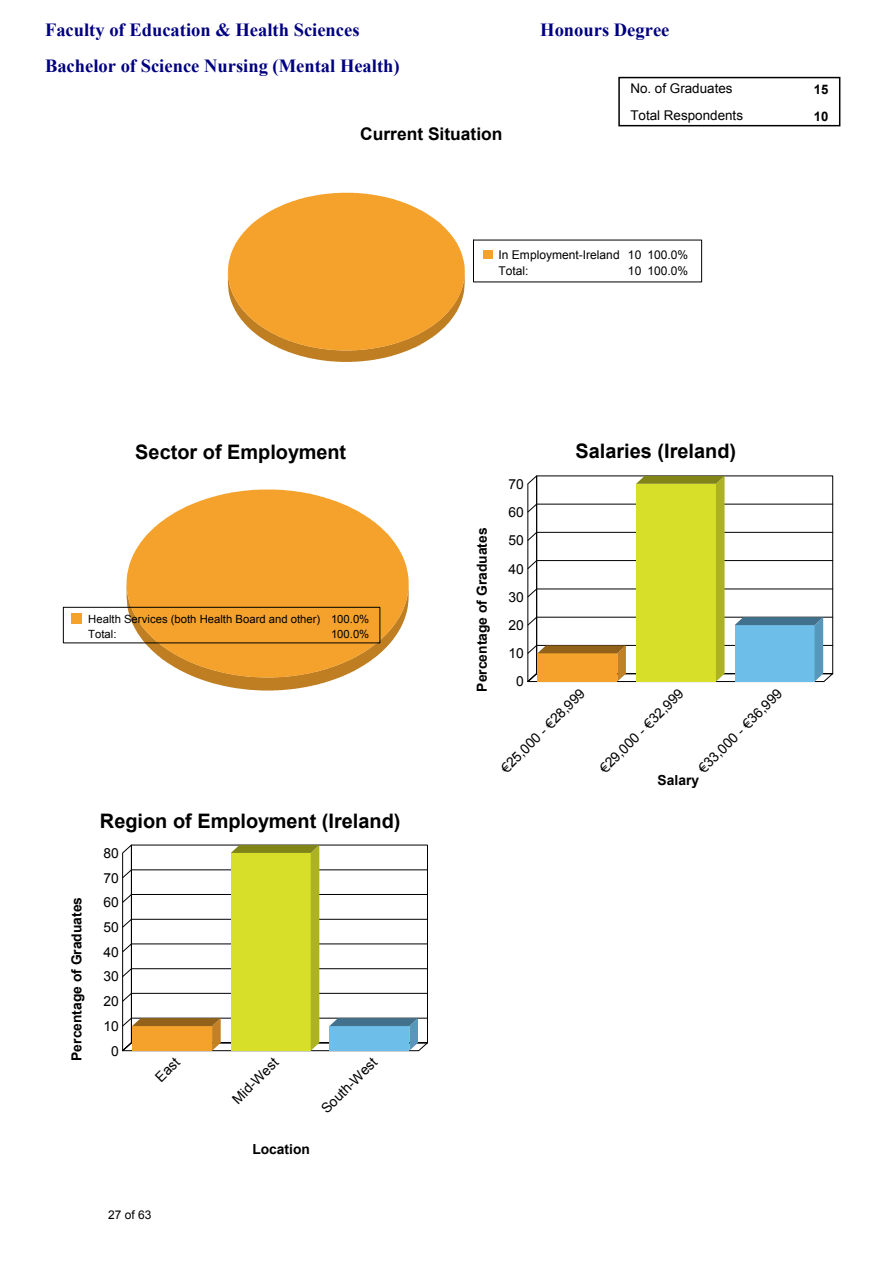
<style>
.page{position:relative;width:893px;height:1262px;background:#fff}
.page>*{position:absolute;margin:0;border:0;box-sizing:border-box;transform-origin:0 0}
.t1{font:700 19.95px "Arial";color:#000}
.t2{font:700 18.6px "Times New Roman";color:#000080}
.t3{font:700 17.4px "Arial";color:#000}
.t4{font:13.8px "Arial";color:#000}
.t5{font:700 13.8px "Arial";color:#000}
.t6{font:13.35px/27px "Arial";color:#000}
.t7{font:700 13.2px/27px "Arial";color:#000}
.t8{font:12px/16px "Arial";color:#000}
.t9{font:11.25px/15.6px "Arial";color:#000}
</style>
<div class="page">
<svg style="left:228px;top:193px;width:237px;height:169px"></svg>
<div style="left:483px;top:250px;width:9px;height:9px;background:#f5a22c"></div>
<svg style="left:195px;top:677px;width:145px;height:13px"></svg>
<svg style="left:127px;top:489px;width:281px;height:188px;fill:#f5a22c"></svg>
<div style="left:63px;top:607px;width:317px;height:36px;border:1px solid #000"></div>
<div style="left:71px;top:613px;width:10px;height:11px;background:#f5a22c"></div>
<svg style="left:527px;top:475px;width:307px;height:208px"></svg>
<svg style="left:122px;top:844px;width:306px;height:208px"></svg>
<div style="left:618px;top:77px;width:222px;height:49px;border:2px solid #000"></div>
<h2 class="t2" style="left:45px;top:19px;width:316px">Faculty of Education &amp; Health Sciences</h2>
<h2 class="t2" style="left:540px;top:19px;width:131px">Honours Degree</h2>
<h2 class="t2" style="left:45px;top:56px;width:356px">Bachelor of Science Nursing (Mental Health)</h2>
<p class="t3" style="left:360px;top:124px;width:144px">Current Situation</p>
<p class="t6" style="left:630px;top:75px;width:114px">No. of Graduates<br>Total Respondents</p>
<p class="t8" style="left:498px;top:246px;width:191px">In Employment-Ireland 10 100.0%<br>Total:</p>
<p class="t8" style="left:628px;top:262px;width:62px">10 100.0%</p>
<p class="t7" style="left:813px;top:76px;width:16px">15<br>10</p>
<h1 class="t1" style="left:135px;top:440px;width:212px">Sector of Employment</h1>
<p class="t9" style="left:88px;top:611px;width:282px">Health Services (both Health Board and other) 100.0%<br>Total:</p>
<p class="t9" style="left:331px;top:626px;width:40px">100.0%</p>
<h1 class="t1" style="left:100px;top:809px;width:302px">Region of Employment (Ireland)</h1>
<p class="t4" style="left:103px;top:845px;width:17px">80</p>
<p class="t5" style="left:69px;top:1060px;width:165px;rotate:-90deg">Percentage of Graduates</p>
<p class="t4" style="left:103px;top:870px;width:17px">70</p>
<p class="t4" style="left:103px;top:894px;width:17px">60</p>
<p class="t4" style="left:103px;top:919px;width:17px">50</p>
<p class="t4" style="left:103px;top:944px;width:17px">40</p>
<p class="t4" style="left:103px;top:969px;width:17px">30</p>
<p class="t4" style="left:103px;top:993px;width:17px">20</p>
<p class="t4" style="left:103px;top:1018px;width:17px">10</p>
<p class="t4" style="left:111px;top:1043px;width:9px">0</p>
<p class="t4" style="left:152px;top:1074px;width:29px;rotate:-45deg">East</p>
<p class="t4" style="left:229px;top:1095px;width:60px;rotate:-45deg">Mid-West</p>
<p class="t4" style="left:318px;top:1105px;width:74px;rotate:-45deg">South-West</p>
<p class="t5" style="left:252px;top:1141px;width:59px">Location</p>
<p class="t8" style="left:108px;top:1206px;width:45px">27 of 63</p>
<p class="t5" style="left:474px;top:691px;width:165px;rotate:-90deg">Percentage of Graduates</p>
<p class="t4" style="left:508px;top:476px;width:17px">70</p>
<p class="t4" style="left:508px;top:504px;width:17px">60</p>
<p class="t4" style="left:508px;top:532px;width:17px">50</p>
<p class="t4" style="left:508px;top:561px;width:17px">40</p>
<p class="t4" style="left:508px;top:589px;width:17px">30</p>
<p class="t4" style="left:508px;top:617px;width:17px">20</p>
<p class="t4" style="left:508px;top:645px;width:17px">10</p>
<h1 class="t1" style="left:575px;top:440px;width:162px">Salaries (Ireland)</h1>
<p class="t4" style="left:516px;top:674px;width:9px">0</p>
<p class="t4" style="left:498px;top:765px;width:114px;rotate:-45deg">€25,000 - €28,999</p>
<p class="t4" style="left:596px;top:765px;width:114px;rotate:-45deg">€29,000 - €32,999</p>
<p class="t4" style="left:695px;top:765px;width:114px;rotate:-45deg">€33,000 - €36,999</p>
<p class="t5" style="left:657px;top:772px;width:43px">Salary</p>
</div>
